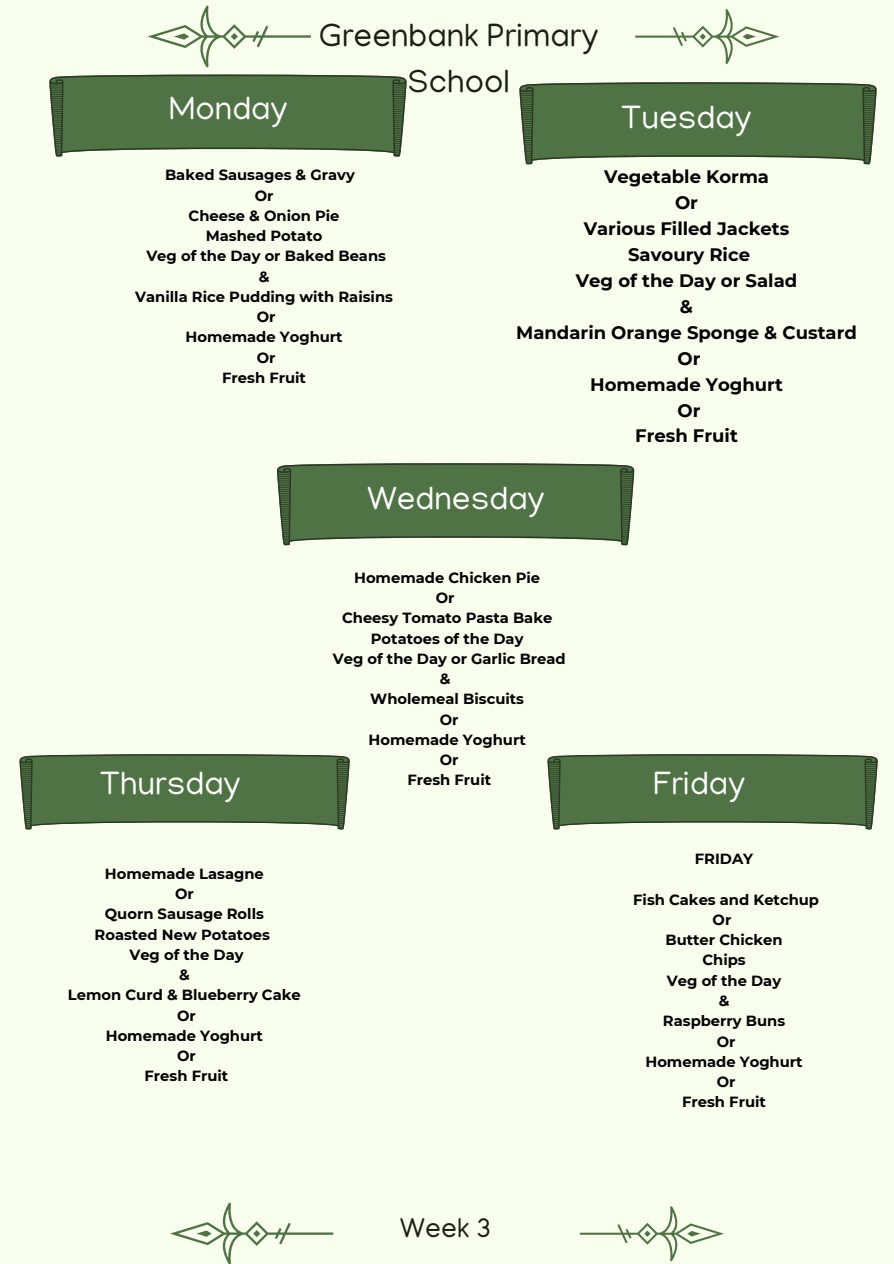
<style>
.page{position:relative;width:894px;height:1264px;background:#fff}
.page>*{position:absolute;margin:0;border:0;box-sizing:border-box;transform-origin:0 0}
.t1{font:33px "Manjari";color:#fff}
.t2{font:33px/46.2px "Manjari";color:#162210;text-align:center}
.t3{font:28.05px "Manjari";color:#162210}
.t4{font:700 18px "Montserrat";color:#000}
.t5{font:700 14.7px "Montserrat";color:#000}
</style>
<div class="page">
<div style="left:0;top:0;width:893px;height:1263px;background:#f9ffed"></div>
<svg style="left:147px;top:5px;width:164px;height:62px"></svg>
<svg style="left:635px;top:9px;width:143px;height:55px"></svg>
<svg style="left:49px;top:75px;width:357px;height:82px;background:#5d7d53"></svg>
<svg style="left:277px;top:463px;width:357px;height:82px;background:#5c7c52"></svg>
<svg style="left:20px;top:754px;width:329px;height:75px;background:#5b7b50"></svg>
<svg style="left:519px;top:82px;width:357px;height:82px;background:#5d7d52"></svg>
<svg style="left:547px;top:754px;width:330px;height:75px;background:#5b7b51"></svg>
<svg style="left:170px;top:1202px;width:163px;height:61px"></svg>
<svg style="left:579px;top:1206px;width:144px;height:55px"></svg>
<p class="t2" style="left:319px;top:17px;width:281px">Greenbank Primary<br>School</p>
<p class="t1" style="left:169px;top:95px;width:120px">Monday</p>
<p class="t1" style="left:621px;top:104px;width:132px">Tuesday</p>
<p class="t5" style="left:165px;top:166px;width:191px">Baked Sausages &amp; Gravy</p>
<p class="t5" style="left:255px;top:186px;width:20px">Or</p>
<p class="t5" style="left:188px;top:206px;width:152px">Cheese &amp; Onion Pie</p>
<p class="t5" style="left:206px;top:227px;width:118px">Mashed Potato</p>
<p class="t5" style="left:146px;top:247px;width:241px">Veg of the Day or Baked Beans</p>
<p class="t5" style="left:259px;top:267px;width:12px">&amp;</p>
<p class="t5" style="left:135px;top:288px;width:259px">Vanilla Rice Pudding with Raisins</p>
<p class="t5" style="left:257px;top:308px;width:20px">Or</p>
<p class="t5" style="left:185px;top:328px;width:159px">Homemade Yoghurt</p>
<p class="t5" style="left:257px;top:348px;width:20px">Or</p>
<p class="t5" style="left:222px;top:369px;width:85px">Fresh Fruit</p>
<p class="t4" style="left:604px;top:166px;width:166px">Vegetable Korma</p>
<p class="t4" style="left:674px;top:192px;width:24px">Or</p>
<p class="t4" style="left:583px;top:218px;width:207px">Various Filled Jackets</p>
<p class="t4" style="left:628px;top:243px;width:123px">Savoury Rice</p>
<p class="t4" style="left:575px;top:269px;width:223px">Veg of the Day or Salad</p>
<p class="t4" style="left:679px;top:295px;width:15px">&amp;</p>
<p class="t4" style="left:516px;top:321px;width:342px">Mandarin Orange Sponge &amp; Custard</p>
<p class="t4" style="left:677px;top:347px;width:24px">Or</p>
<p class="t4" style="left:590px;top:373px;width:194px">Homemade Yoghurt</p>
<p class="t4" style="left:677px;top:399px;width:24px">Or</p>
<p class="t4" style="left:635px;top:425px;width:104px">Fresh Fruit</p>
<p class="t1" style="left:367px;top:485px;width:179px">Wednesday</p>
<p class="t5" style="left:354px;top:568px;width:187px">Homemade Chicken Pie</p>
<p class="t5" style="left:435px;top:588px;width:20px">Or</p>
<p class="t5" style="left:342px;top:609px;width:212px">Cheesy Tomato Pasta Bake</p>
<p class="t5" style="left:371px;top:629px;width:154px">Potatoes of the Day</p>
<p class="t5" style="left:332px;top:649px;width:234px">Veg of the Day or Garlic Bread</p>
<p class="t5" style="left:439px;top:670px;width:12px">&amp;</p>
<p class="t5" style="left:370px;top:690px;width:155px">Wholemeal Biscuits</p>
<p class="t5" style="left:440px;top:710px;width:20px">Or</p>
<p class="t5" style="left:368px;top:730px;width:159px">Homemade Yoghurt</p>
<p class="t5" style="left:440px;top:751px;width:20px">Or</p>
<p class="t5" style="left:407px;top:771px;width:85px">Fresh Fruit</p>
<p class="t1" style="left:100px;top:769px;width:142px">Thursday</p>
<p class="t1" style="left:653px;top:769px;width:94px">Friday</p>
<p class="t5" style="left:105px;top:864px;width:160px">Homemade Lasagne</p>
<p class="t5" style="left:175px;top:884px;width:20px">Or</p>
<p class="t5" style="left:105px;top:905px;width:160px">Quorn Sausage Rolls</p>
<p class="t5" style="left:95px;top:925px;width:177px">Roasted New Potatoes</p>
<p class="t5" style="left:129px;top:945px;width:116px">Veg of the Day</p>
<p class="t5" style="left:179px;top:965px;width:12px">&amp;</p>
<p class="t5" style="left:68px;top:986px;width:234px">Lemon Curd &amp; Blueberry Cake</p>
<p class="t5" style="left:177px;top:1006px;width:20px">Or</p>
<p class="t5" style="left:106px;top:1026px;width:159px">Homemade Yoghurt</p>
<p class="t5" style="left:177px;top:1046px;width:20px">Or</p>
<p class="t5" style="left:144px;top:1067px;width:85px">Fresh Fruit</p>
<p class="t3" style="left:400px;top:1216px;width:93px">Week 3</p>
<p class="t5" style="left:694px;top:849px;width:60px">FRIDAY</p>
<p class="t5" style="left:633px;top:890px;width:187px">Fish Cakes and Ketchup</p>
<p class="t5" style="left:712px;top:910px;width:20px">Or</p>
<p class="t5" style="left:665px;top:931px;width:119px">Butter Chicken</p>
<p class="t5" style="left:702px;top:951px;width:45px">Chips</p>
<p class="t5" style="left:666px;top:971px;width:116px">Veg of the Day</p>
<p class="t5" style="left:718px;top:991px;width:12px">&amp;</p>
<p class="t5" style="left:662px;top:1012px;width:124px">Raspberry Buns</p>
<p class="t5" style="left:716px;top:1032px;width:20px">Or</p>
<p class="t5" style="left:645px;top:1052px;width:159px">Homemade Yoghurt</p>
<p class="t5" style="left:716px;top:1072px;width:20px">Or</p>
<p class="t5" style="left:682px;top:1093px;width:85px">Fresh Fruit</p>
</div>
